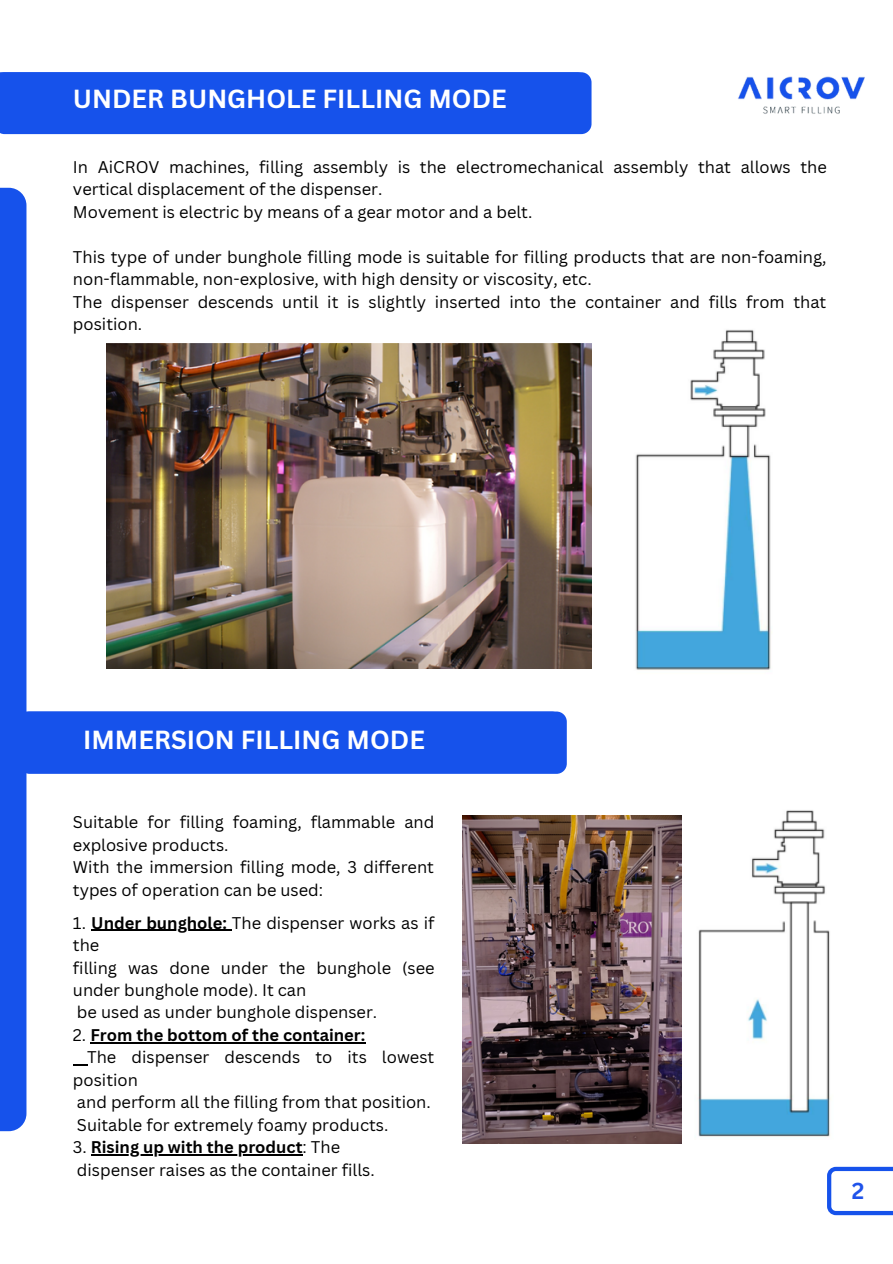
<style>
.page{position:relative;width:893px;height:1264px;background:#fff}
.page>*{position:absolute;margin:0;border:0;box-sizing:border-box;transform-origin:0 0}
.t1{font:700 25.5px "Canva Sans";color:#fff}
.t2{font:700 22.5px "Canva Sans";color:#1f53ea}
.t3{font:16.5px/22.5px "Canva Sans";color:#000}
.t4{font:700 16.5px "Canva Sans";color:#000}
.s1{font-weight:700}
.s2{font-weight:400}
</style>
<div class="page">
<div style="left:0;top:72px;width:591px;height:62px;background:#1652eb"></div>
<img style="left:738px;top:76px;width:127px;height:38px">
<svg style="left:827px;top:1166px;width:65px;height:49px"></svg>
<img style="left:635px;top:329px;width:137px;height:341px">
<img style="left:566px;top:343px;width:25px;height:325px">
<img style="left:698px;top:810px;width:132px;height:327px">
<img style="left:462px;top:815px;width:219px;height:328px">
<img style="left:0;top:188px;width:566px;height:943px">
<hr style="left:91px;top:1154px;width:211px;height:1px;background:#000">
<h1 class="t1" style="left:73px;top:81px;width:435px">UNDER BUNGHOLE FILLING MODE</h1>
<p class="t3" style="left:73px;top:155px;width:755px">In AiCROV machines, filling assembly is the electromechanical assembly that allows the vertical displacement of the dispenser.<br>Movement is electric by means of a gear motor and a belt.</p>
<p class="t3" style="left:73px;top:245px;width:755px">This type of under bunghole filling mode is suitable for filling products that are non-foaming, non-flammable, non-explosive, with high density or viscosity, etc.<br>The dispenser descends until it is slightly inserted into the container and fills from that position.</p>
<h1 class="t1" style="left:83px;top:721px;width:343px">IMMERSION FILLING MODE</h1>
<p class="t3" style="left:73px;top:810px;width:363px">Suitable for filling foaming, flammable and explosive products.<br>With the immersion filling mode, 3 different types of operation can be used:</p>
<p class="t3" style="left:73px;top:910px;width:363px">1. <span class="s1">Under bunghole:</span> The dispenser works as if the<br>filling was done under the bunghole (see under bunghole mode). It can<br>be used as under bunghole dispenser.</p>
<p class="t4" style="left:73px;top:1023px;width:294px"><span class="s2">2.</span> From the bottom of the container:</p>
<p class="t3" style="left:87px;top:1045px;width:349px">The dispenser descends to its lowest</p>
<p class="t3" style="left:73px;top:1068px;width:66px">position</p>
<p class="t3" style="left:77px;top:1090px;width:355px">and perform all the filling from that position.</p>
<p class="t3" style="left:77px;top:1113px;width:313px">Suitable for extremely foamy products.</p>
<p class="t3" style="left:73px;top:1135px;width:303px">3. <span class="s1">Rising up with the product</span>: The dispenser raises as the container fills.</p>
<h2 class="t2" style="left:851px;top:1174px;width:14px">2</h2>
</div>
